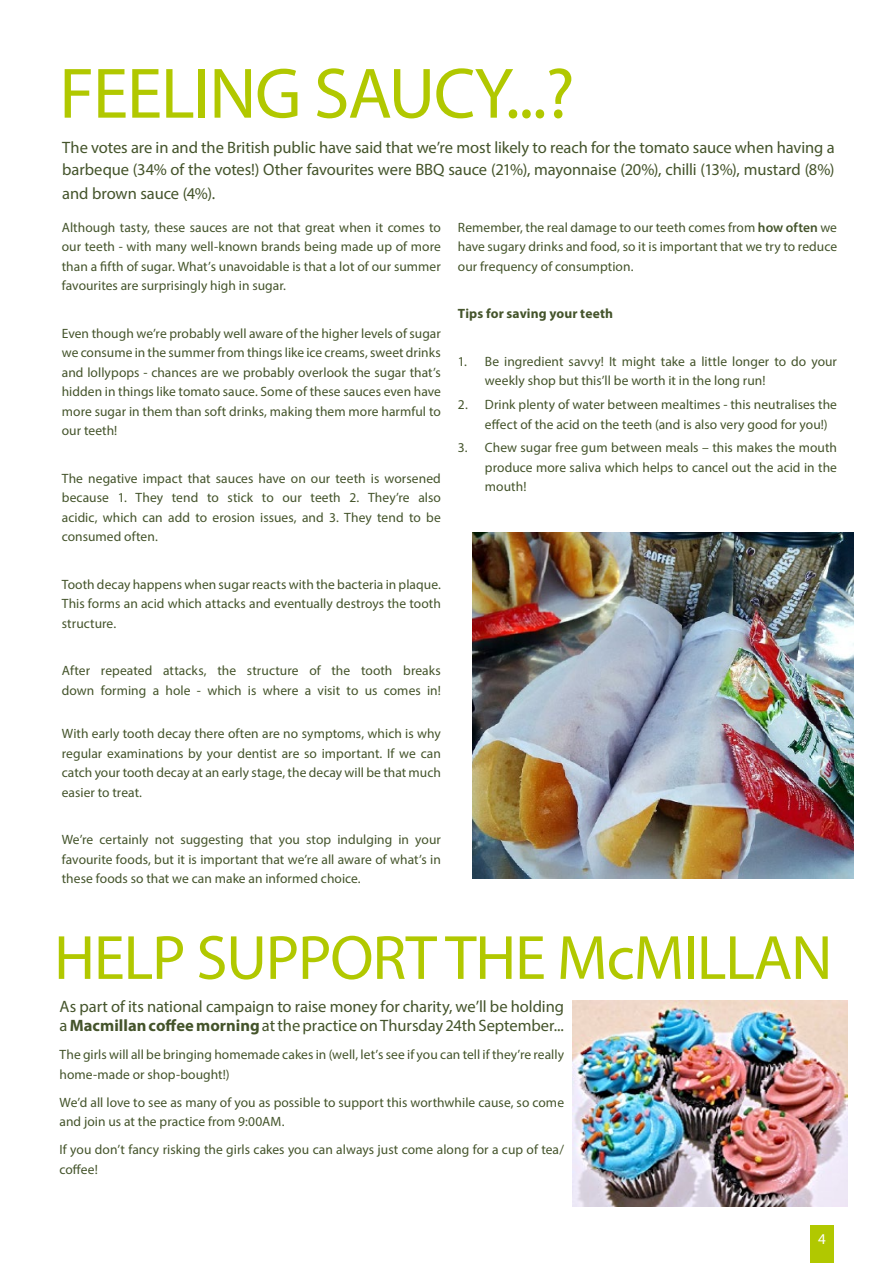
<style>
.page{position:relative;width:893px;height:1263px;background:#fff}
.page>*{position:absolute;margin:0;border:0;box-sizing:border-box;transform-origin:0 0}
.t1{font:72px "Myriad Pro";letter-spacing:-.02em;color:#b1c800}
.t2{font:63px "Myriad Pro";letter-spacing:-.02em;color:#b1c800}
.t3{font:16.5px/22.5px "Myriad Pro";letter-spacing:-.005em;color:#44542b}
.t4{font:15px "Myriad Pro";color:#fff}
.t5{font:13.5px/19.5px "Myriad Pro";letter-spacing:.005em;color:#44542b;text-align:justify}
.t6{font:700 13.5px "Myriad Pro";letter-spacing:.01em;color:#44542b}
.s1{font-weight:600}
.s2{font-weight:700}
</style>
<div class="page">
<img style="left:473px;top:533px;width:380px;height:345px">
<img style="left:573px;top:1000px;width:275px;height:207px">
<div style="left:810px;top:1226px;width:23px;height:37px;background:#b1c800"></div>
<h1 class="t1" style="left:59px;top:49px;width:517px">FEELING SAUCY...?</h1>
<p class="t3" style="left:62px;top:136px;width:774px">The votes are in and the British public have said that we’re most likely to reach for the tomato sauce when having a barbeque (34% of the votes!) Other favourites were BBQ sauce (21%), mayonnaise (20%), chilli (13%), mustard (8%)</p>
<p class="t3" style="left:62px;top:182px;width:154px">and brown sauce (4%).</p>
<p class="t5" style="left:62px;top:217px;width:381px">Although tasty, these sauces are not that great when it comes to our teeth - with many well-known brands being made up of more than a fifth of sugar. What’s unavoidable is that a lot of our summer favourites are surprisingly high in sugar.</p>
<p class="t5" style="left:62px;top:323px;width:381px">Even though we’re probably well aware of the higher levels of sugar we consume in the summer from things like ice creams, sweet drinks and lollypops - chances are we probably overlook the sugar that’s hidden in things like tomato sauce. Some of these sauces even have more sugar in them than soft drinks, making them more harmful to our teeth!</p>
<p class="t5" style="left:62px;top:468px;width:381px">The negative impact that sauces have on our teeth is worsened because 1. They tend to stick to our teeth 2. They’re also acidic, which can add to erosion issues, and 3. They tend to be consumed often.</p>
<p class="t5" style="left:62px;top:574px;width:381px">Tooth decay happens when sugar reacts with the bacteria in plaque.<br>This forms an acid which attacks and eventually destroys the tooth structure.</p>
<p class="t5" style="left:62px;top:661px;width:381px">After repeated attacks, the structure of the tooth breaks down forming a hole - which is where a visit to us comes in!</p>
<p class="t5" style="left:62px;top:724px;width:381px">With early tooth decay there often are no symptoms, which is why regular examinations by your dentist are so important. If we can catch your tooth decay at an early stage, the decay will be that much easier to treat.</p>
<p class="t5" style="left:62px;top:830px;width:381px">We’re certainly not suggesting that you stop indulging in your favourite foods, but it is important that we’re all aware of what’s in these foods so that we can make an informed choice.</p>
<p class="t5" style="left:458px;top:217px;width:381px">Remember, the real damage to our teeth comes from <span class="s1">how often</span> we have sugary drinks and food, so it is important that we try to reduce our frequency of consumption.</p>
<p class="t6" style="left:458px;top:305px;width:157px">Tips for saving your teeth</p>
<p class="t5" style="left:485px;top:351px;width:354px;text-indent:-27px">1. Be ingredient savvy! It might take a little longer to do your weekly shop but this’ll be worth it in the long run!</p>
<p class="t5" style="left:485px;top:395px;width:354px;text-indent:-27px">2. Drink plenty of water between mealtimes - this neutralises the effect of the acid on the teeth (and is also very good for you!)</p>
<p class="t5" style="left:485px;top:438px;width:354px;text-indent:-27px">3. Chew sugar free gum between meals – this makes the mouth produce more saliva which helps to cancel out the acid in the mouth!</p>
<h2 class="t2" style="left:54px;top:919px;width:780px">HELP SUPPORT THE McMILLAN</h2>
<p class="t3" style="left:60px;top:996px;width:506px;line-height:19.5px">As part of its national campaign to raise money for charity, we’ll be holding a <span class="s2">Macmillan coffee morning</span> at the practice on Thursday 24th September...</p>
<p class="t5" style="left:60px;top:1044px;width:506px">The girls will all be bringing homemade cakes in (well, let’s see if you can tell if they’re really home-made or shop-bought!)</p>
<p class="t5" style="left:60px;top:1092px;width:506px">We’d all love to see as many of you as possible to support this worthwhile cause, so come and join us at the practice from 9:00AM.</p>
<p class="t5" style="left:60px;top:1139px;width:506px">If you don’t fancy risking the girls cakes you can always just come along for a cup of tea/ coffee!</p>
<p class="t4" style="left:818px;top:1230px;width:9px">4</p>
</div>
